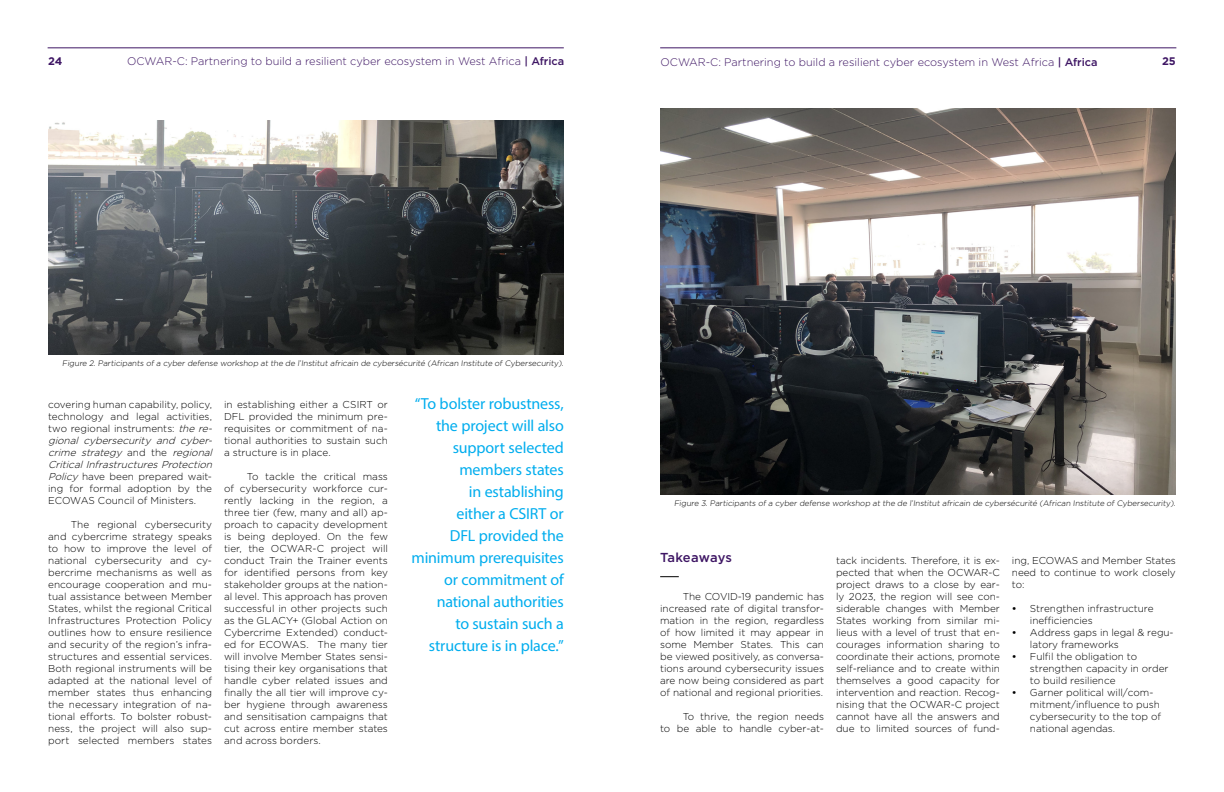
<style>
.page{position:relative;width:1224px;height:792px;background:#fff}
.page>*{position:absolute;margin:0;border:0;box-sizing:border-box;transform-origin:0 0}
.t1{font:16px/22px "Myriad Pro";letter-spacing:-.01em;color:#00adee;text-align:right}
.Kop__platte_tekst{font:500 13px "Gotham";letter-spacing:.005em;color:#3e1664}
.bovenregel{font:300 11px "Gotham";color:#3e1664}
.t2{font:700 11px "Gotham";color:#3e1664}
.Platte_tekst{font:300 10px/12px "Gotham";letter-spacing:-.005em;color:#000;text-align:justify}
.Tekst_foto{font:300 8px "Gotham";color:#000}
.s1{font-weight:500}
.s2{font-style:italic}
</style>
<div class="page">
<hr style="left:48px;top:47px;width:516px;height:1px;background:#3e1664">
<img style="left:48px;top:120px;width:516px;height:234px">
<hr style="left:660px;top:47px;width:516px;height:1px;background:#3e1664">
<img style="left:660px;top:108px;width:516px;height:387px">
<svg style="left:660px;top:576px;width:19px;height:1px"></svg>
<p class="t2" style="left:48px;top:54px;width:16px">24</p>
<p class="bovenregel" style="left:127px;top:54px;width:439px">OCWAR-C: Partnering to build a resilient cyber ecosystem in West Africa <span class="s1">| Africa</span></p>
<p class="t2" style="left:1162px;top:54px;width:15px">25</p>
<p class="bovenregel" style="left:661px;top:55px;width:439px">OCWAR-C: Partnering to build a resilient cyber ecosystem in West Africa <span class="s1">| Africa</span></p>
<p class="Tekst_foto" style="left:62px;top:359px;width:504px">Figure 2. Participants of a cyber defense workshop at the de l’Institut africain de cybersécurité (African Institute of Cybersecurity).</p>
<p class="Platte_tekst" style="left:48px;top:398px;width:169px;text-align:left">covering human capability, policy, technology and legal activities, two regional instruments: <span class="s2">there&shy;gional cybersecurity and cyber&shy;crime strategy</span> a n d t h e <span class="s2">regional CriticalInfrastructuresProtection Policy</span> have been prepared wait&shy;ing for formal adoption by the ECOWAS Council of Ministers.</p>
<p class="Platte_tekst" style="left:48px;top:518px;width:165px;text-indent:23px">The regional cybersecurity and cybercrime strategy speaks to how to improve the level of national cybersecurity and cy&shy;bercrime mechanisms as well as encourage cooperation and mu&shy;tual assistance between Member States, whilst the regional Critical Infrastructures Protection Policy outlines how to ensure resilience and security of the region’s infra&shy;structures and essential services.<br>Both regional instruments will be adapted at the national level of member states thus enhancing the necessary integration of na&shy;tional efforts. To bolster robust&shy;ness, the project will also sup&shy;port selected members states</p>
<p class="Platte_tekst" style="left:224px;top:398px;width:165px">in establishing either a CSIRT or DFL provided the minimum pre&shy;requisites or commitment of na&shy;tional authorities to sustain such a structure is in place.</p>
<p class="Platte_tekst" style="left:224px;top:470px;width:165px;text-indent:23px">To tackle the critical mass of cybersecurity workforce cur&shy;rently lacking in the region, a three tier (few, many and all) ap&shy;proach to capacity development is being deployed. On the few tier, the OCWAR-C project will conduct Train the Trainer events for identified persons from key stakeholder groups at the nation&shy;al level. This approach has proven successful in other projects such as the GLACY+ (Global Action on Cybercrime Extended) conduct&shy;ed for ECOWAS. The many tier will involve Member States sensi&shy;tising their key organisations that handle cyber related issues and finally the all tier will improve cy&shy;ber hygiene through awareness and sensitisation campaigns that cut across entire member states and across borders.</p>
<p class="t1" style="left:412px;top:392px;width:154px">“To bolster robustness, the project will also support selected members states<br>in establishing<br>either a CSIRT or<br>DFL provided the minimum prerequisites or commitment of national authorities<br>to sustain such a structure is in place.”</p>
<p class="Tekst_foto" style="left:674px;top:498px;width:504px">Figure 3. Participants of a cyber defense workshop at the de l’Institut africain de cybersécurité (African Institute of Cybersecurity).</p>
<p class="Kop__platte_tekst" style="left:660px;top:549px;width:73px">Takeaways</p>
<p class="Platte_tekst" style="left:660px;top:590px;width:165px;text-indent:23px">The COVID-19 pandemic has increased rate of digital transfor&shy;mation in the region, regardless of how limited it may appear in some Member States. This can be viewed positively, as conversa&shy;tions around cybersecurity issues are now being considered as part of national and regional priorities.</p>
<p class="Platte_tekst" style="left:660px;top:710px;width:165px;text-align:right">To thrive, the region needs<br>to be able to handle cyber-at-</p>
<p class="Platte_tekst" style="left:836px;top:554px;width:165px">tack incidents. Therefore, it is ex&shy;pected that when the OCWAR-C project draws to a close by ear&shy;ly 2023, the region will see con&shy;siderable changes with Member States working from similar mi&shy;lieus with a level of trust that en&shy;courages information sharing to coordinate their actions, promote self-reliance and to create within themselves a good capacity for intervention and reaction. Recog&shy;nising that the OCWAR-C project cannot have all the answers and due to limited sources of fund-</p>
<p class="Platte_tekst" style="left:1012px;top:554px;width:165px">ing, ECOWAS and Member States need to continue to work closely to:</p>
<p class="Platte_tekst" style="left:1030px;top:602px;width:125px;text-indent:-18px"><span class="s1">•</span> Strengthen infrastructure inefficiencies</p>
<p class="Platte_tekst" style="left:1030px;top:626px;width:145px;text-indent:-18px"><span class="s1">•</span> Address gaps in legal &amp; regu&shy;latory frameworks</p>
<p class="Platte_tekst" style="left:1030px;top:650px;width:140px;text-align:left;text-indent:-18px"><span class="s1">•</span> Fulfil the obligation to strengthen capacity in order to build resilience</p>
<p class="Platte_tekst" style="left:1030px;top:686px;width:133px;text-align:left;text-indent:-18px"><span class="s1">•</span> Garner political will/com&shy;mitment/influence to push cybersecurity to the top of national agendas.</p>
</div>
